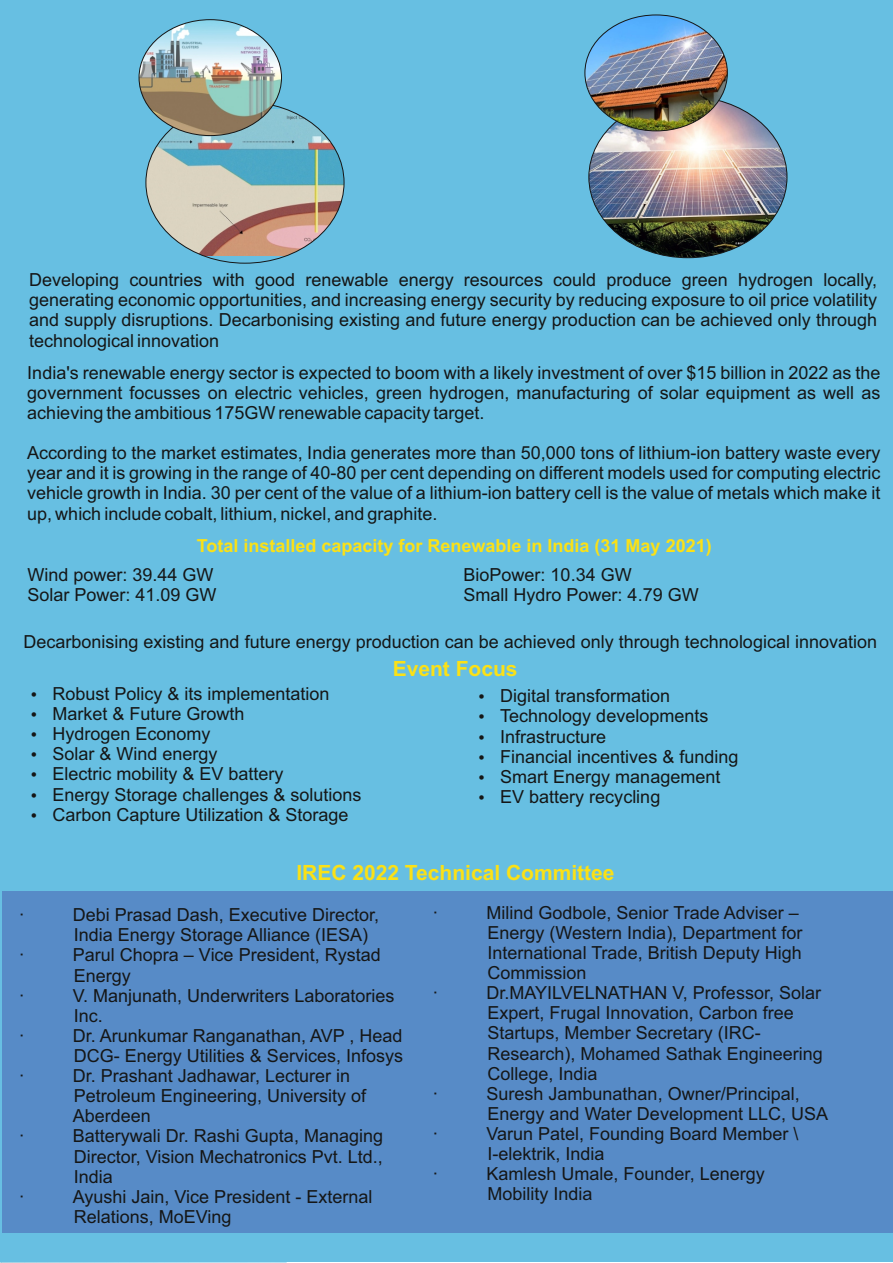
<style>
.page{position:relative;width:893px;height:1263px;background:#fff}
.page>*{position:absolute;margin:0;border:0;box-sizing:border-box;transform-origin:0 0}
.t1{font:700 21px "Arial";color:#fbe116}
.t2{font:18px/20.1px "Arial";color:#151616}
.t3{font:700 18px "Arial";color:#fbe116}
</style>
<div class="page">
<div style="left:0;top:0;width:893px;height:1262px;background:#67bfe2"></div>
<img style="left:589px;top:97px;width:198px;height:161px;border-radius:50%">
<img style="left:585px;top:15px;width:142px;height:116px;border-radius:50%">
<img style="left:146px;top:110px;width:198px;height:146px">
<img style="left:139px;top:20px;width:142px;height:116px;border-radius:50%">
<div style="left:2px;top:892px;width:891px;height:341px;background:#578bc7"></div>
<p class="t2" style="left:29px;top:271px;width:849px;text-align:justify">Developing countries with good renewable energy resources could produce green hydrogen locally, generating economic opportunities, and increasing energy security by reducing exposure to oil price volatility and supply disruptions. Decarbonising existing and future energy production can be achieved only through technological innovation</p>
<p class="t2" style="left:27px;top:364px;width:855px;text-align:justify">India's renewable energy sector is expected to boom with a likely investment of over $15 billion in 2022 as the government focusses on electric vehicles, green hydrogen, manufacturing of solar equipment as well as achieving the ambitious 175GW renewable capacity target.</p>
<p class="t2" style="left:27px;top:444px;width:855px;text-align:justify">According to the market estimates, India generates more than 50,000 tons of lithium-ion battery waste every year and it is growing in the range of 40-80 per cent depending on different models used for computing electric vehicle growth in India. 30 per cent of the value of a lithium-ion battery cell is the value of metals which make it up, which include cobalt, lithium, nickel, and graphite.</p>
<p class="t3" style="left:197px;top:538px;width:516px">Total installed capacity for Renewable in India (31 May 2021)</p>
<p class="t2" style="left:27px;top:566px;width:191px">Wind power: 39.44 GW<br>Solar Power: 41.09 GW</p>
<p class="t2" style="left:464px;top:566px;width:237px">BioPower: 10.34 GW<br>Small Hydro Power: 4.79 GW</p>
<p class="t2" style="left:24px;top:633px;width:855px">Decarbonising existing and future energy production can be achieved only through technological innovation</p>
<p class="t1" style="left:393px;top:661px;width:126px">Event Focus</p>
<p class="t2" style="left:52px;top:685px;width:311px">Robust Policy &amp; its implementation<br>Market &amp; Future Growth<br>Hydrogen Economy<br>Solar &amp; Wind energy<br>Electric mobility &amp; EV battery<br>Energy Storage challenges &amp; solutions<br>Carbon Capture Utilization &amp; Storage</p>
<p class="t2" style="left:500px;top:687px;width:240px">Digital transformation<br>Technology developments<br>Infrastructure<br>Financial incentives &amp; funding<br>Smart Energy management<br>EV battery recycling</p>
<p class="t1" style="left:296px;top:864px;width:320px">IREC 2022 Technical Committee</p>
<p class="t2" style="left:19px;top:906px;width:7px">·</p>
<p class="t2" style="left:73px;top:906px;width:308px">Debi Prasad Dash, Executive Director,<br>India Energy Storage Alliance (IESA)</p>
<p class="t2" style="left:19px;top:947px;width:7px">·</p>
<p class="t2" style="left:73px;top:947px;width:309px">Parul Chopra – Vice President, Rystad<br>Energy</p>
<p class="t2" style="left:19px;top:987px;width:7px">·</p>
<p class="t2" style="left:73px;top:987px;width:323px">V. Manjunath, Underwriters Laboratories<br>Inc.</p>
<p class="t2" style="left:19px;top:1027px;width:7px">·</p>
<p class="t2" style="left:73px;top:1027px;width:332px">Dr. Arunkumar Ranganathan, AVP , Head<br>DCG- Energy Utilities &amp; Services, Infosys</p>
<p class="t2" style="left:19px;top:1067px;width:7px">·</p>
<p class="t2" style="left:73px;top:1067px;width:295px">Dr. Prashant Jadhawar, Lecturer in<br>Petroleum Engineering, University of<br>Aberdeen</p>
<p class="t2" style="left:19px;top:1128px;width:7px">·</p>
<p class="t2" style="left:73px;top:1128px;width:312px;text-align:justify">Batterywali Dr. Rashi Gupta, Managing Director, Vision Mechatronics Pvt. Ltd., India</p>
<p class="t2" style="left:19px;top:1188px;width:7px">·</p>
<p class="t2" style="left:73px;top:1188px;width:301px">Ayushi Jain, Vice President - External<br>Relations, MoEVing</p>
<p class="t2" style="left:433px;top:904px;width:7px">·</p>
<p class="t2" style="left:487px;top:904px;width:317px">Milind Godbole, Senior Trade Adviser – Energy (Western India), Department for International Trade, British Deputy High Commission</p>
<p class="t2" style="left:433px;top:984px;width:7px">·</p>
<p class="t2" style="left:487px;top:984px;width:338px">Dr.MAYILVELNATHAN V, Professor, Solar Expert, Frugal Innovation, Carbon free Startups, Member Secretary (IRC-Research), Mohamed Sathak Engineering College, India</p>
<p class="t2" style="left:433px;top:1085px;width:7px">·</p>
<p class="t2" style="left:487px;top:1085px;width:343px">Suresh Jambunathan, Owner/Principal,<br>Energy and Water Development LLC, USA</p>
<p class="t2" style="left:433px;top:1125px;width:7px">·</p>
<p class="t2" style="left:487px;top:1125px;width:313px">Varun Patel, Founding Board Member \<br>I-elektrik, India</p>
<p class="t2" style="left:433px;top:1165px;width:7px">·</p>
<p class="t2" style="left:487px;top:1165px;width:280px">Kamlesh Umale, Founder, Lenergy<br>Mobility India</p>
</div>
